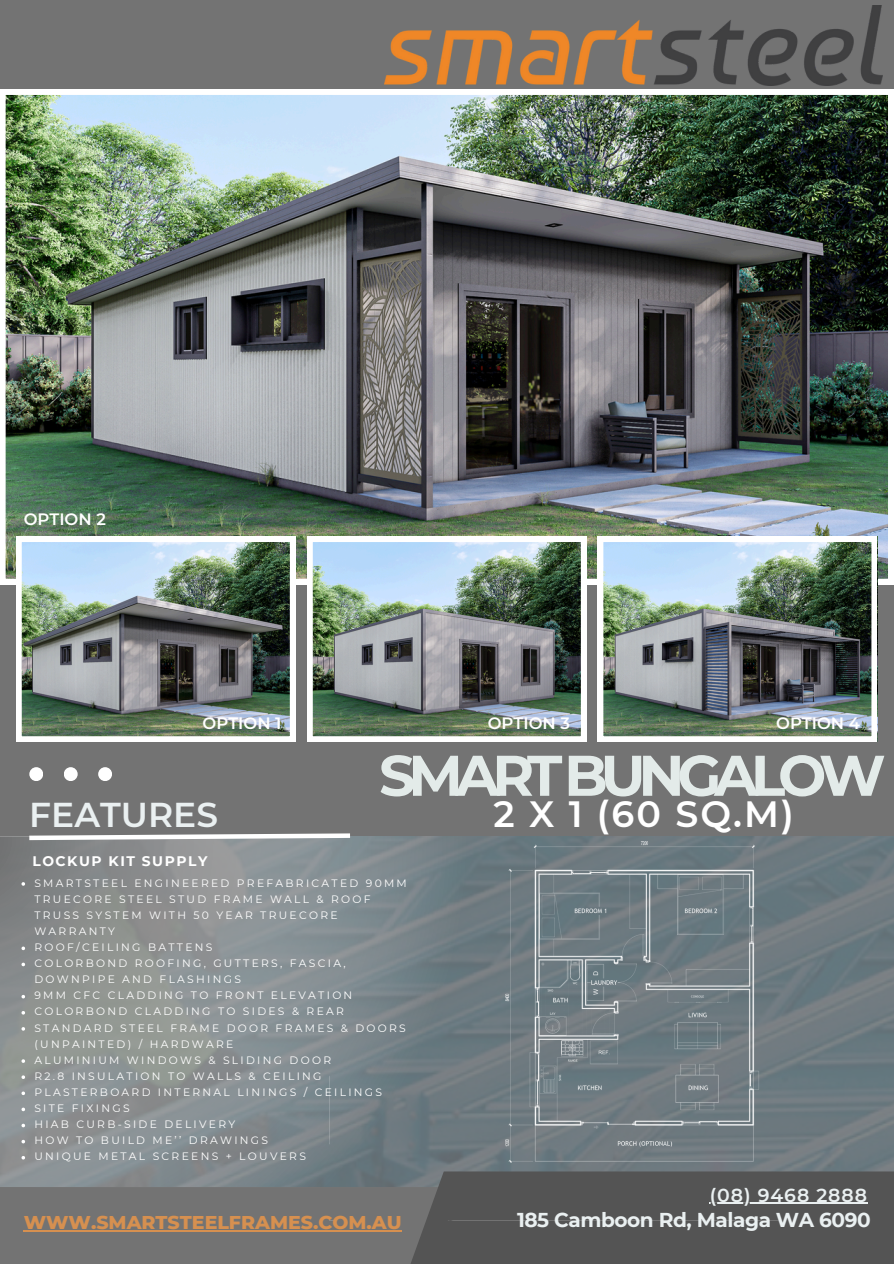
<style>
.page{position:relative;width:894px;height:1264px;background:#fff}
.page>*{position:absolute;margin:0;border:0;box-sizing:border-box;transform-origin:0 0}
.t1{font:700 57.15px "Montserrat";letter-spacing:-.125em;color:#e3ebe9}
.t2{font:600 36.45px "Montserrat";color:#fff}
.t3{font:600 34.5px "Montserrat";color:#eaf0f1}
.t4{font:700 20.1px "Montserrat";letter-spacing:-.02em;color:#eaf0f1}
.t5{font:800 18.9px "Montserrat";color:#d69050}
.t6{font:600 18.9px "Montserrat";letter-spacing:.05em;color:#eaf0f1}
.t7{font:600 16.5px "Montserrat";color:#fff}
.t8{font:700 13.8px "Montserrat";letter-spacing:.11em;color:#fff}
.t9{font:10.8px/16px "Montserrat";letter-spacing:.215em;color:#fff}
</style>
<div class="page">
<div style="left:0;top:0;width:893px;height:1263px;background:#737373"></div>
<img style="left:0;top:89px;width:893px;height:495px">
<img style="left:16px;top:536px;width:279px;height:206px">
<img style="left:307px;top:536px;width:279px;height:206px">
<img style="left:597px;top:536px;width:279px;height:206px">
<svg style="left:0;top:836px;width:329px;height:350px;background:#8a9091"></svg>
<svg style="left:25px;top:833px;width:304px;height:9px"></svg>
<div style="left:29px;top:767px;width:14px;height:14px;background:#fff;border-radius:50%"></div>
<div style="left:64px;top:767px;width:14px;height:14px;background:#fff;border-radius:50%"></div>
<div style="left:98px;top:767px;width:14px;height:14px;background:#fff;border-radius:50%"></div>
<div style="left:400px;top:1171px;width:493px;height:92px;background:#545454"></div>
<img style="left:384px;top:6px;width:498px;height:79px">
<img style="left:329px;top:833px;width:564px;height:387px">
<svg style="left:21px;top:882px;width:4px;height:3px"></svg>
<svg style="left:21px;top:946px;width:4px;height:4px"></svg>
<svg style="left:21px;top:962px;width:4px;height:4px"></svg>
<svg style="left:21px;top:994px;width:4px;height:4px"></svg>
<svg style="left:21px;top:1010px;width:4px;height:4px"></svg>
<svg style="left:21px;top:1027px;width:4px;height:3px"></svg>
<svg style="left:21px;top:1059px;width:4px;height:3px"></svg>
<svg style="left:21px;top:1075px;width:4px;height:3px"></svg>
<svg style="left:21px;top:1091px;width:4px;height:4px"></svg>
<svg style="left:21px;top:1107px;width:4px;height:4px"></svg>
<svg style="left:21px;top:1123px;width:4px;height:4px"></svg>
<svg style="left:21px;top:1139px;width:4px;height:4px"></svg>
<svg style="left:21px;top:1155px;width:4px;height:4px"></svg>
<hr style="left:24px;top:1229px;width:377px;height:2px;background:#d69050">
<hr style="left:709px;top:1202px;width:158px;height:1px;background:#eaf0f1">
<p class="t7" style="left:24px;top:508px;width:84px">OPTION 2</p>
<h1 class="t7" style="left:202px;top:713px;width:80px">OPTION 1</h1>
<h5 class="t3" style="left:29px;top:793px;width:190px">FEATURES</h5>
<h3 class="t7" style="left:487px;top:713px;width:84px">OPTION 3</h3>
<h2 class="t7" style="left:776px;top:713px;width:85px">OPTION 4</h2>
<h5 class="t1" style="left:379px;top:740px;width:508px">SMART BUNGALOW</h5>
<h5 class="t2" style="left:493px;top:791px;width:302px">2 X 1 (60 SQ.M)</h5>
<h4 class="t8" style="left:32px;top:852px;width:176px">LOCKUP KIT SUPPLY</h4>
<h2 class="t9" style="left:34px;top:874px;width:374px">SMARTSTEEL ENGINEERED PREFABRICATED 90MM<br>TRUECORE STEEL STUD FRAME WALL &amp; ROOF<br>TRUSS SYSTEM WITH 50 YEAR TRUECORE<br>WARRANTY</h2>
<p class="t9" style="left:34px;top:939px;width:179px">ROOF/CEILING BATTENS</p>
<h6 class="t9" style="left:34px;top:955px;width:313px">COLORBOND ROOFING, GUTTERS, FASCIA,<br>DOWNPIPE AND FLASHINGS</h6>
<p class="t9" style="left:34px;top:987px;width:319px">9MM CFC CLADDING TO FRONT ELEVATION</p>
<p class="t9" style="left:34px;top:1003px;width:311px">COLORBOND CLADDING TO SIDES &amp; REAR</p>
<p class="t9" style="left:34px;top:1019px;width:373px">STANDARD STEEL FRAME DOOR FRAMES &amp; DOORS (UNPAINTED) / HARDWARE</p>
<p class="t9" style="left:34px;top:1051px;width:298px">ALUMINIUM WINDOWS &amp; SLIDING DOOR</p>
<p class="t9" style="left:34px;top:1067px;width:288px">R2.8 INSULATION TO WALLS &amp; CEILING</p>
<p class="t9" style="left:34px;top:1084px;width:349px">PLASTERBOARD INTERNAL LININGS / CEILINGS</p>
<p class="t9" style="left:34px;top:1100px;width:97px">SITE FIXINGS</p>
<p class="t9" style="left:34px;top:1116px;width:202px">HIAB CURB-SIDE DELIVERY</p>
<p class="t9" style="left:34px;top:1132px;width:235px">HOW TO BUILD ME’’ DRAWINGS</p>
<p class="t9" style="left:34px;top:1148px;width:273px">UNIQUE METAL SCREENS + LOUVERS</p>
<p class="t5" style="left:24px;top:1210px;width:379px">WWW.SMARTSTEELFRAMES.COM.AU</p>
<p class="t6" style="left:709px;top:1183px;width:159px">(08) 9468 2888</p>
<p class="t4" style="left:517px;top:1207px;width:355px">185 Camboon Rd, Malaga WA 6090</p>
</div>
